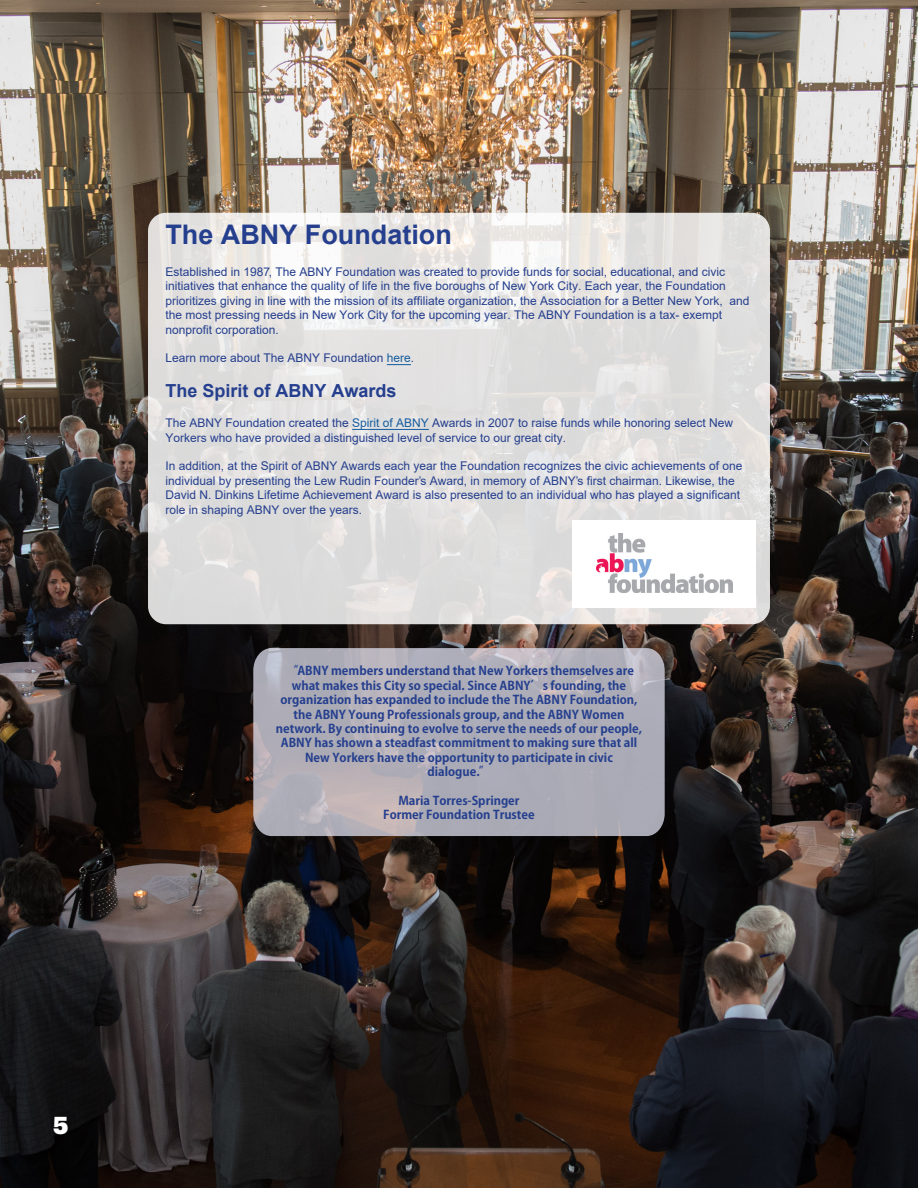
<style>
.page{position:relative;width:918px;height:1188px;background:#fff}
.page>*{position:absolute;margin:0;border:0;box-sizing:border-box;transform-origin:0 0}
.t1{font:700 27px "Arial";color:#253f8e}
.t2{font:900 24px "Graphik";color:#fff}
.t3{font:700 18px "Arial";color:#253f8e}
.t4{font:12px/14.4px "Arial";color:#253f8e}
.t5{font:700 12px/14.4px "Adobe Gothic Std";color:#253f8e;text-align:center}
.s1{color:#175d9e}
</style>
<div class="page">
<img style="left:0;top:0;width:918px;height:1188px">
<svg style="left:253px;top:648px;width:412px;height:188px;background:#aeadb7"></svg>
<svg style="left:148px;top:213px;width:622px;height:411px;background:#e2e1e0"></svg>
<div style="left:572px;top:521px;width:183px;height:87px;background:#fff"></div>
<img style="left:596px;top:533px;width:137px;height:60px">
<svg style="left:387px;top:364px;width:24px;height:1px"></svg>
<hr style="left:352px;top:429px;width:77px;height:1px;background:#175d9e">
<p class="t1" style="left:165px;top:215px;width:288px">The ABNY Foundation</p>
<p class="t4" style="left:165px;top:265px;width:586px">Established in 1987, The ABNY Foundation was created to provide funds for social, educational, and civic initiatives that enhance the quality of life in the five boroughs of New York City. Each year, the Foundation prioritizes giving in line with the mission of its affiliate organization, the Association for a Better New York, and the most pressing needs in New York City for the upcoming year. The ABNY Foundation is a tax- exempt nonprofit corporation.</p>
<p class="t4" style="left:165px;top:351px;width:250px">Learn more about The ABNY Foundation <span class="s1">here</span>.</p>
<p class="t3" style="left:165px;top:378px;width:233px">The Spirit of ABNY Awards</p>
<p class="t4" style="left:165px;top:416px;width:569px">The ABNY Foundation created the <span class="s1">Spirit of ABNY</span> Awards in 2007 to raise funds while honoring select New<br>Yorkers who have provided a distinguished level of service to our great city.</p>
<p class="t4" style="left:165px;top:459px;width:578px">In addition, at the Spirit of ABNY Awards each year the Foundation recognizes the civic achievements of one individual by presenting the Lew Rudin Founder’s Award, in memory of ABNY’s first chairman. Likewise, the David N. Dinkins Lifetime Achievement Award is also presented to an individual who has played a significant role in shaping ABNY over the years.</p>
<p class="t5" style="left:276px;top:664px;width:368px">“ABNY members understand that New Yorkers themselves are what makes this City so special. Since ABNY’s founding, the organization has expanded to include the The ABNY Foundation, the ABNY Young Professionals group, and the ABNY Women network. By continuing to evolve to serve the needs of our people, ABNY has shown a steadfast commitment to making sure that all New Yorkers have the opportunity to participate in civic dialogue.”</p>
<p class="t5" style="left:383px;top:794px;width:153px">Maria Torres-Springer<br>Former Foundation Trustee</p>
<p class="t2" style="left:53px;top:1107px;width:17px">5</p>
</div>
